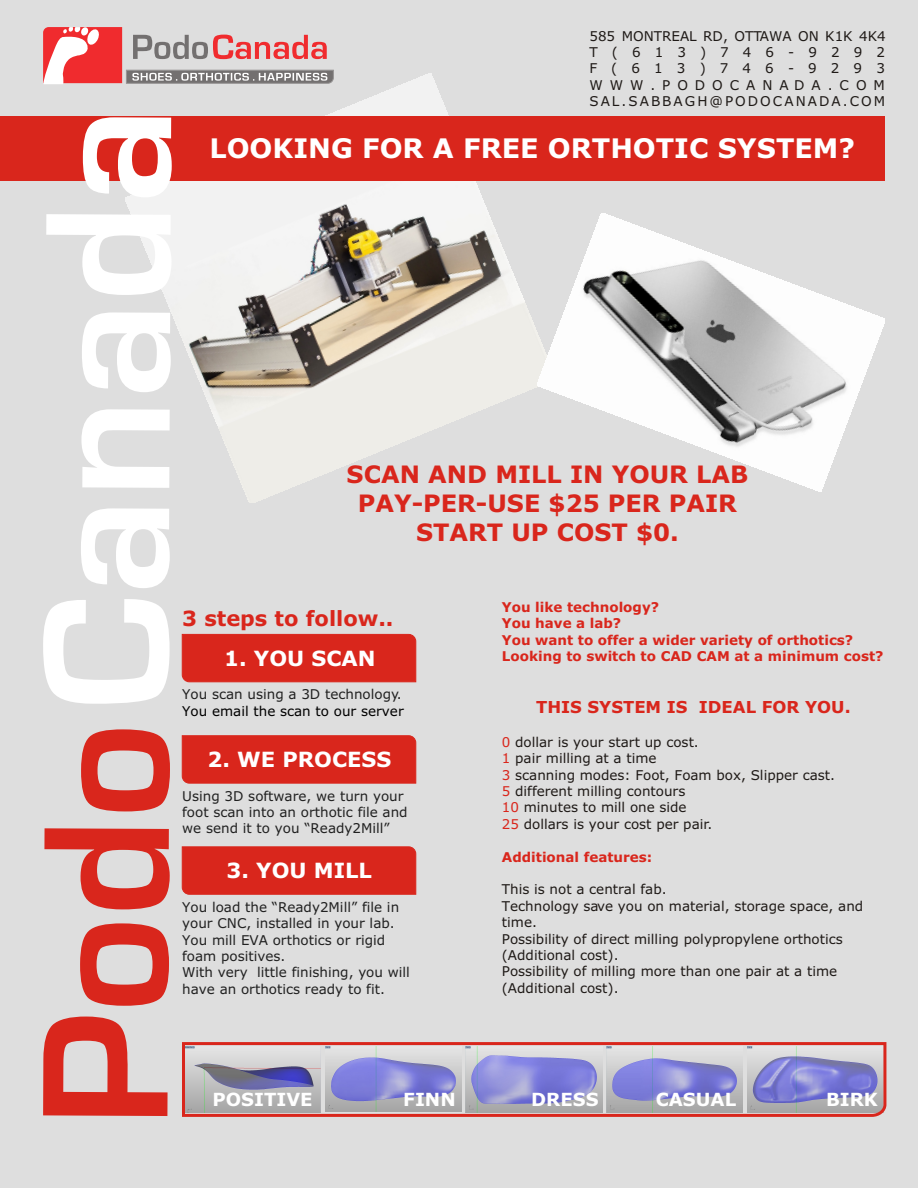
<style>
.page{position:relative;width:918px;height:1188px;background:#dedede}
.page>*{position:absolute;margin:0;border:0;box-sizing:border-box;transform-origin:0 0}
.t1{font:700 27px "Verdana";color:#fff}
.t2{font:700 24px/29.1px "Verdana";color:#d9261c;text-align:center}
.t3{font:700 21px "Verdana";color:#fff}
.t4{font:700 21px "Verdana";color:#d9261c}
.t5{font:700 18.15px "Verdana";color:#fff}
.t6{font:700 16.5px "Verdana";color:#d9261c}
.t7{font:13.5px/16.4px "Verdana";color:#1f1a17}
.t8{font:13.5px/16.4px "Verdana";color:#212121}
.t9{font:700 13.5px/16.4px "Verdana";color:#d9261c}
.t10{font:13.5px "Verdana";color:#000}
.s1{color:#d9261c}
</style>
<div class="page">
<img style="left:172px;top:74px;width:365px;height:429px">
<div style="left:182px;top:634px;width:234px;height:48px;background:#d9261c"></div>
<div style="left:182px;top:735px;width:234px;height:48px;background:#d9261c"></div>
<div style="left:182px;top:847px;width:234px;height:48px;background:#d9261c"></div>
<img style="left:537px;top:213px;width:348px;height:278px">
<div style="left:0;top:116px;width:885px;height:65px;background:#d9261c"></div>
<svg style="left:182px;top:1042px;width:705px;height:75px"></svg>
<svg style="left:43px;top:27px;width:291px;height:57px"></svg>
<svg style="left:43px;top:729px;width:127px;height:387px"></svg>
<svg style="left:43px;top:117px;width:129px;height:587px"></svg>
<p class="t7" style="left:589px;top:29px;width:298px;text-align:justify">585 MONTREAL RD, OTTAWA ON K1K 4K4<br>T(613)746-9292<br>F(613)746-9293<br>WWW.PODOCANADA.COM SAL.SABBAGH@PODOCANADA.COM</p>
<h1 class="t1" style="left:210px;top:137px;width:647px">LOOKING FOR A FREE ORTHOTIC SYSTEM?</h1>
<h2 class="t2" style="left:347px;top:462px;width:403px">SCAN AND MILL IN YOUR LAB<br>PAY-PER-USE $25 PER PAIR<br>START UP COST $0.</h2>
<h3 class="t4" style="left:182px;top:610px;width:213px">3 steps to follow..</h3>
<h3 class="t3" style="left:224px;top:650px;width:153px">1. YOU SCAN</h3>
<p class="t8" style="left:182px;top:687px;width:221px">You scan using a 3D technology.</p>
<p class="t10" style="left:182px;top:705px;width:223px">You email the scan to our server</p>
<h3 class="t3" style="left:207px;top:751px;width:186px">2. WE PROCESS</h3>
<p class="t8" style="left:182px;top:789px;width:227px">Using 3D software, we turn your foot scan into an orthotic file and we send it to you “Ready2Mill”</p>
<h3 class="t3" style="left:227px;top:862px;width:147px">3. YOU MILL</h3>
<p class="t8" style="left:182px;top:900px;width:229px">You load the “Ready2Mill” file in your CNC, installed in your lab.<br>You mill EVA orthotics or rigid foam positives.<br>With very little finishing, you will have an orthotics ready to fit.</p>
<p class="t9" style="left:502px;top:600px;width:353px">You like technology?<br>You have a lab?<br>You want to offer a wider variety of orthotics?</p>
<p class="t9" style="left:502px;top:649px;width:383px">Looking to switch to CAD CAM at a minimum cost?</p>
<p class="t6" style="left:536px;top:701px;width:316px">THIS SYSTEM IS IDEAL FOR YOU.</p>
<p class="t7" style="left:502px;top:735px;width:335px"><span class="s1">0</span> dollar is your start up cost.<br><span class="s1">1</span> pair milling at a time<br><span class="s1">3</span> scanning modes: Foot, Foam box, Slipper cast.<br><span class="s1">5</span> different milling contours<br><span class="s1">10</span> minutes to mill one side</p>
<p class="t7" style="left:502px;top:817px;width:212px"><span class="s1">25</span> dollars is your cost per pair.</p>
<p class="t9" style="left:502px;top:850px;width:152px">Additional features:</p>
<p class="t7" style="left:502px;top:882px;width:363px">This is not a central fab.<br>Technology save you on material, storage space, and time.<br>Possibility of direct milling polypropylene orthotics (Additional cost).<br>Possibility of milling more than one pair at a time (Additional cost).</p>
<h3 class="t5" style="left:213px;top:1092px;width:102px">POSITIVE</h3>
<h3 class="t5" style="left:403px;top:1092px;width:54px">FINN</h3>
<h3 class="t5" style="left:531px;top:1092px;width:69px">DRESS</h3>
<h3 class="t5" style="left:656px;top:1092px;width:82px">CASUAL</h3>
<h3 class="t5" style="left:826px;top:1092px;width:53px">BIRK</h3>
</div>
